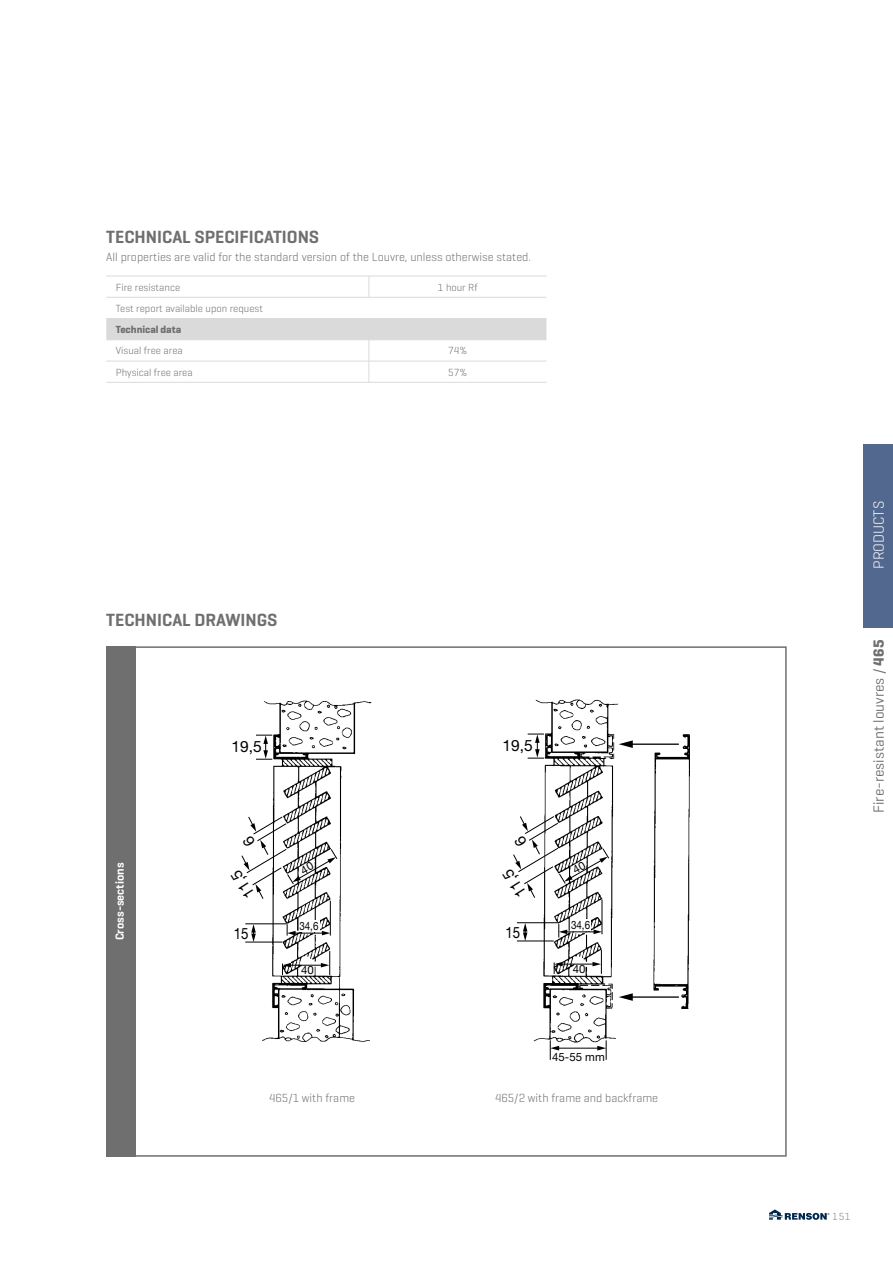
<style>
.page{position:relative;width:893px;height:1263px;background:#fff}
.page>*{position:absolute;margin:0;border:0;box-sizing:border-box;transform-origin:0 0}
.t1{font:600 18px "Geogrotesque";color:#706f6f}
.t2{font:15.6px "Helvetica Neue LT Std";color:#000}
.t3{font:15.6px "Helvetica Neue LT Std";color:#000;scale:.85 1}
.t4{font:15px "Geogrotesque";color:#706f6f}
.t5{font:300 15px "Geogrotesque";color:#fff}
.t6{font:300 12px "Geogrotesque";color:#706f6f}
.t7{font:600 12px "Geogrotesque";color:#fff}
.t8{font:11.4px "Helvetica Neue LT Std";color:#000}
.t9{font:11.4px "Helvetica Neue LT Std";color:#000;scale:.85 1}
.t10{font:300 10.5px "Geogrotesque";color:#706f6f}
.t11{font:700 10.5px "Geogrotesque";color:#706f6f}
.t12{font:10.5px "Geogrotesque";color:#9d9d9c}
.s1{font-weight:700}
</style>
<div class="page">
<div style="left:106px;top:646px;width:30px;height:511px;background:#706f6f"></div>
<div style="left:863px;top:444px;width:30px;height:184px;background:#52688e"></div>
<hr style="left:106px;top:276px;width:263px;height:1px;background:#dadada">
<hr style="left:369px;top:276px;width:177px;height:1px;background:#dadada">
<svg style="left:368px;top:277px;width:1px;height:20px"></svg>
<hr style="left:106px;top:297px;width:263px;height:1px;background:#dadada">
<hr style="left:369px;top:297px;width:177px;height:1px;background:#dadada">
<hr style="left:106px;top:318px;width:263px;height:1px;background:#dadada">
<hr style="left:369px;top:318px;width:177px;height:1px;background:#dadada">
<svg style="left:106px;top:319px;width:440px;height:63px"></svg>
<hr style="left:106px;top:382px;width:263px;height:1px;background:#dadada">
<hr style="left:369px;top:382px;width:177px;height:1px;background:#dadada">
<img style="left:245px;top:700px;width:127px;height:342px">
<svg style="left:256px;top:735px;width:16px;height:25px"></svg>
<hr style="left:245px;top:923px;width:41px;height:1px;background:#000">
<hr style="left:245px;top:942px;width:37px;height:1px;background:#000">
<svg style="left:251px;top:924px;width:5px;height:18px"></svg>
<hr style="left:330px;top:901px;width:1px;height:34px;background:#000">
<div style="left:299px;top:920px;width:21px;height:12px;background:#fff"></div>
<hr style="left:289px;top:965px;width:33px;height:1px;background:#000">
<svg style="left:282px;top:963px;width:9px;height:12px"></svg>
<svg style="left:321px;top:951px;width:9px;height:24px"></svg>
<svg style="left:287px;top:924px;width:43px;height:11px"></svg>
<img style="left:516px;top:699px;width:174px;height:361px">
<svg style="left:528px;top:734px;width:16px;height:25px"></svg>
<hr style="left:517px;top:922px;width:40px;height:1px;background:#000">
<hr style="left:517px;top:940px;width:37px;height:1px;background:#000">
<svg style="left:523px;top:923px;width:4px;height:18px"></svg>
<hr style="left:602px;top:899px;width:1px;height:35px;background:#000">
<div style="left:570px;top:919px;width:21px;height:11px;background:#fff"></div>
<hr style="left:561px;top:964px;width:33px;height:1px;background:#000">
<svg style="left:554px;top:962px;width:9px;height:12px"></svg>
<svg style="left:592px;top:950px;width:10px;height:24px"></svg>
<svg style="left:558px;top:924px;width:44px;height:13px"></svg>
<hr style="left:630px;top:996px;width:49px;height:2px;background:#000">
<svg style="left:619px;top:993px;width:14px;height:8px"></svg>
<hr style="left:630px;top:743px;width:49px;height:2px;background:#000">
<svg style="left:619px;top:740px;width:14px;height:8px"></svg>
<hr style="left:557px;top:1048px;width:42px;height:1px;background:#000">
<svg style="left:550px;top:1040px;width:9px;height:20px"></svg>
<svg style="left:597px;top:1040px;width:10px;height:20px"></svg>
<svg style="left:769px;top:1209px;width:60px;height:11px"></svg>
<svg style="left:241px;top:816px;width:97px;height:84px"></svg>
<svg style="left:513px;top:815px;width:97px;height:84px"></svg>
<h1 class="t1" style="left:106px;top:226px;width:214px">TECHNICAL SPECIFICATIONS</h1>
<p class="t6" style="left:106px;top:250px;width:426px">All properties are valid for the standard version of the Louvre, unless otherwise stated.</p>
<p class="t10" style="left:116px;top:280px;width:66px">Fire resistance</p>
<p class="t10" style="left:438px;top:280px;width:41px">1 hour Rf</p>
<p class="t10" style="left:116px;top:302px;width:149px">Test report available upon request</p>
<p class="t11" style="left:116px;top:323px;width:67px">Technical data</p>
<p class="t10" style="left:116px;top:344px;width:68px">Visual free area</p>
<p class="t10" style="left:448px;top:344px;width:21px">74%</p>
<p class="t10" style="left:116px;top:365px;width:78px">Physical free area</p>
<p class="t10" style="left:448px;top:365px;width:21px">57%</p>
<h1 class="t1" style="left:106px;top:608px;width:173px">TECHNICAL DRAWINGS</h1>
<p class="t7" style="left:112px;top:940px;width:79px;rotate:-90deg">Cross-sections</p>
<h2 class="t2" style="left:231px;top:737px;width:32px">19,5</h2>
<h2 class="t2" style="left:243px;top:902px;width:32px;rotate:-122deg">11,5</h2>
<h2 class="t3" style="left:234px;top:924px;width:19px">15</h2>
<p class="t9" style="left:299px;top:919px;width:24px">34,6</p>
<p class="t8" style="left:301px;top:963px;width:14px">40</p>
<h2 class="t3" style="left:316px;top:924px;width:19px">15</h2>
<h2 class="t2" style="left:502px;top:736px;width:32px">19,5</h2>
<h2 class="t2" style="left:514px;top:901px;width:32px;rotate:-122deg">11,5</h2>
<h2 class="t3" style="left:505px;top:923px;width:19px">15</h2>
<p class="t9" style="left:571px;top:918px;width:24px">34,6</p>
<p class="t8" style="left:573px;top:962px;width:14px">40</p>
<p class="t8" style="left:552px;top:1050px;width:54px">45-55 mm</p>
<p class="t6" style="left:269px;top:1090px;width:88px">465/1 with frame</p>
<p class="t6" style="left:495px;top:1090px;width:165px">465/2 with frame and backframe</p>
<p class="t5" style="left:869px;top:569px;width:69px;rotate:-90deg">PRODUCTS</p>
<p class="t4" style="left:869px;top:813px;width:175px;rotate:-90deg">Fire-resistant louvres / <span class="s1">465</span></p>
<p class="t12" style="left:833px;top:1210px;width:19px">151</p>
</div>
